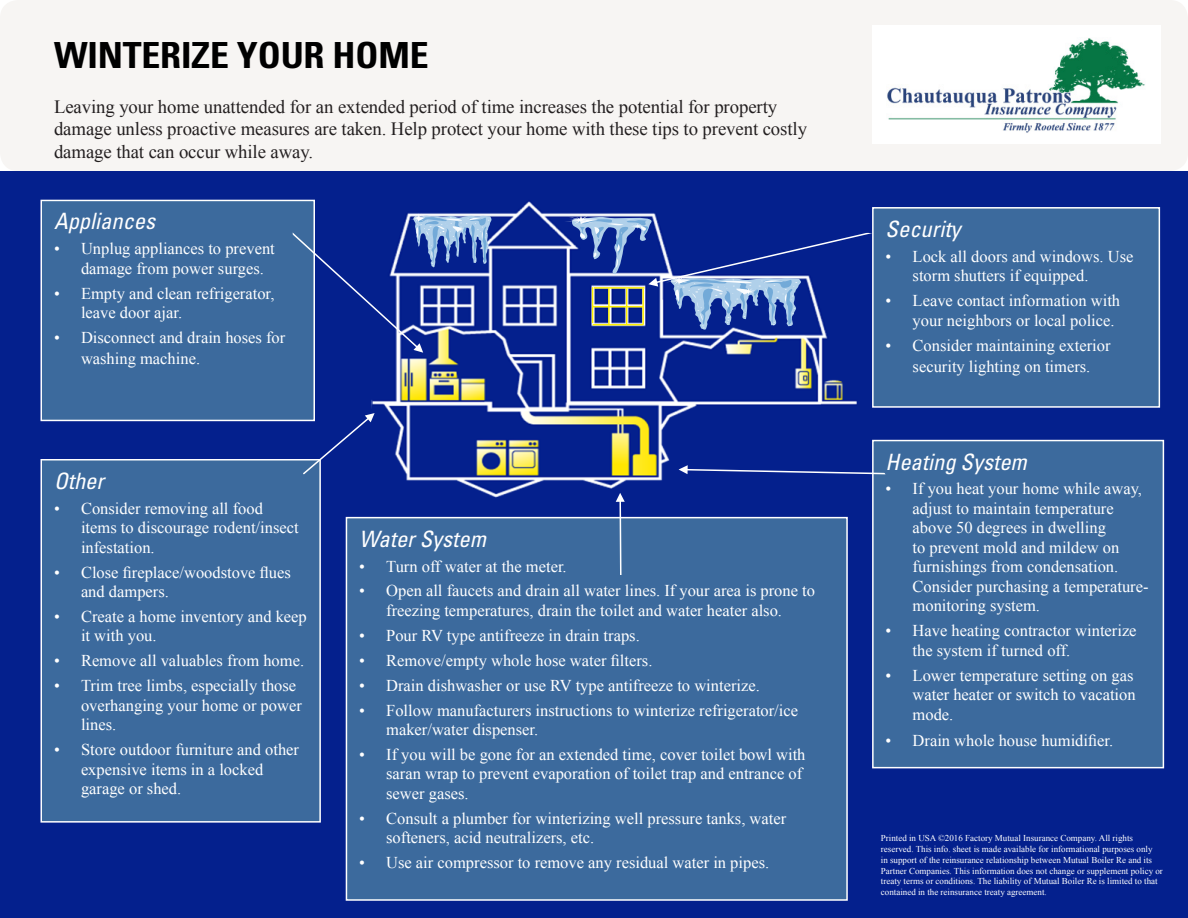
<style>
.page{position:relative;width:1188px;height:918px;background:#fff}
.page>*{position:absolute;margin:0;border:0;box-sizing:border-box;transform-origin:0 0}
.t1{font:700 condensed 36px "Univers LT Std";letter-spacing:-.005em;color:#000;scale:1.05 1}
.Heading{font:italic condensed 22.5px "Univers LT Std";color:#fff}
.t2{font:18.75px/22.5px "Times New Roman";letter-spacing:-.005em;color:#231f20}
.t3{font:16.5px/19.5px "Times New Roman";color:#fff}
.t4{font:9px/10.8px "Times New Roman";color:#fff}
</style>
<div class="page">
<div style="left:0;top:171px;width:1188px;height:747px;background:#04208d"></div>
<div style="left:0;top:0;width:1188px;height:171px;background:#f7f5f3;border-radius:18px"></div>
<div style="left:346px;top:518px;width:501px;height:382px;background:#3c6a9d"></div>
<div style="left:346px;top:517px;width:502px;height:384px;border:2px solid #fff"></div>
<div style="left:41px;top:200px;width:273px;height:220px;background:#3c6a9d"></div>
<div style="left:40px;top:200px;width:275px;height:221px;border:2px solid #fff"></div>
<div style="left:873px;top:208px;width:286px;height:199px;background:#3c6a9d"></div>
<div style="left:872px;top:207px;width:288px;height:201px;border:2px solid #fff"></div>
<div style="left:41px;top:460px;width:279px;height:362px;background:#3c6a9d"></div>
<div style="left:40px;top:459px;width:281px;height:364px;border:2px solid #fff"></div>
<img style="left:373px;top:201px;width:455px;height:297px">
<div style="left:873px;top:441px;width:290px;height:327px;background:#3c6a9d"></div>
<div style="left:872px;top:440px;width:292px;height:328px;border:2px solid #fff"></div>
<svg style="left:679px;top:360px;width:207px;height:211px"></svg>
<svg style="left:616px;top:493px;width:9px;height:82px"></svg>
<svg style="left:302px;top:412px;width:73px;height:67px"></svg>
<svg style="left:292px;top:209px;width:200px;height:144px"></svg>
<svg style="left:564px;top:207px;width:313px;height:123px"></svg>
<div style="left:872px;top:25px;width:288px;height:119px;background:#fff"></div>
<img style="left:887px;top:38px;width:258px;height:95px">
<p class="t1" style="left:54px;top:33px;width:358px">WINTERIZE YOUR HOME</p>
<p class="t2" style="left:54px;top:95px;width:755px">Leaving your home unattended for an extended period of time increases the potential for property damage unless proactive measures are taken. Help protect your home with these tips to prevent costly damage that can occur while away.</p>
<p class="Heading" style="left:54px;top:207px;width:103px">Appliances</p>
<p class="t3" style="left:81px;top:239px;width:195px;text-indent:-27px">• Unplug appliances to prevent damage from power surges.</p>
<p class="t3" style="left:81px;top:283px;width:195px;text-indent:-27px">• Empty and clean refrigerator, leave door ajar.</p>
<p class="t3" style="left:81px;top:327px;width:206px;line-height:21px;text-indent:-27px">• Disconnect and drain hoses for washing machine.</p>
<p class="Heading" style="left:54px;top:467px;width:51px">Other</p>
<p class="t3" style="left:81px;top:498px;width:219px;text-indent:-27px">• Consider removing all food items to discourage rodent/insect infestation.</p>
<p class="t3" style="left:81px;top:562px;width:211px;text-indent:-27px">• Close fireplace/woodstove flues and dampers.</p>
<p class="t3" style="left:81px;top:606px;width:227px;text-indent:-27px">• Create a home inventory and keep it with you.</p>
<p class="t3" style="left:54px;top:651px;width:252px">• Remove all valuables from home.</p>
<p class="t3" style="left:81px;top:676px;width:222px;text-indent:-27px">• Trim tree limbs, especially those overhanging your home or power lines.</p>
<p class="t3" style="left:81px;top:740px;width:220px;text-indent:-27px">• Store outdoor furniture and other expensive items in a locked garage or shed.</p>
<p class="Heading" style="left:359px;top:524px;width:128px">Water System</p>
<p class="t3" style="left:359px;top:556px;width:209px">• Turn off water at the meter.</p>
<p class="t3" style="left:359px;top:581px;width:457px;text-align:center">• Open all faucets and drain all water lines. If your area is prone to freezing temperatures, drain the toilet and water heater also.</p>
<p class="t3" style="left:359px;top:625px;width:282px">• Pour RV type antifreeze in drain traps.</p>
<p class="t3" style="left:359px;top:650px;width:295px">• Remove/empty whole hose water filters.</p>
<p class="t3" style="left:359px;top:675px;width:402px">• Drain dishwasher or use RV type antifreeze to winterize.</p>
<p class="t3" style="left:386px;top:700px;width:413px;text-indent:-27px">• Follow manufacturers instructions to winterize refrigerator/ice maker/water dispenser.</p>
<p class="t3" style="left:386px;top:744px;width:421px;text-indent:-27px">• If you will be gone for an extended time, cover toilet bowl with saran wrap to prevent evaporation of toilet trap and entrance of sewer gases.</p>
<p class="t3" style="left:386px;top:808px;width:402px;text-indent:-27px">• Consult a plumber for winterizing well pressure tanks, water softeners, acid neutralizers, etc.</p>
<p class="t3" style="left:359px;top:853px;width:412px">• Use air compressor to remove any residual water in pipes.</p>
<p class="Heading" style="left:886px;top:215px;width:76px">Security</p>
<p class="t3" style="left:913px;top:246px;width:222px;text-indent:-27px">• Lock all doors and windows. Use storm shutters if equipped.</p>
<p class="t3" style="left:913px;top:291px;width:209px;text-indent:-27px">• Leave contact information with your neighbors or local police.</p>
<p class="t3" style="left:886px;top:334px;width:226px;line-height:21px;text-align:center">• Consider maintaining exterior security lighting on timers.</p>
<p class="Heading" style="left:886px;top:447px;width:143px">Heating System</p>
<p class="t3" style="left:913px;top:479px;width:237px;text-indent:-27px">• If you heat your home while away, adjust to maintain temperature above 50 degrees in dwelling<br>to prevent mold and mildew on furnishings from condensation.<br>Consider purchasing a temperature&shy;monitoring system.</p>
<p class="t3" style="left:913px;top:621px;width:226px;text-indent:-27px">• Have heating contractor winterize the system if turned off.</p>
<p class="t3" style="left:913px;top:665px;width:225px;text-indent:-27px">• Lower temperature setting on gas water heater or switch to vacation mode.</p>
<p class="t3" style="left:886px;top:731px;width:229px">• Drain whole house humidifier.</p>
<p class="t4" style="left:881px;top:833px;width:284px">Printed in USA ©2016 Factory Mutual Insurance Company. All rights reserved. This info. sheet is made available for informational purposes only<br>in support of the reinsurance relationship between Mutual Boiler Re and its Partner Companies. This information does not change or supplement policy or treaty terms or conditions. The liability of Mutual Boiler Re is limited to that contained in the reinsurance treaty agreement.</p>
</div>
